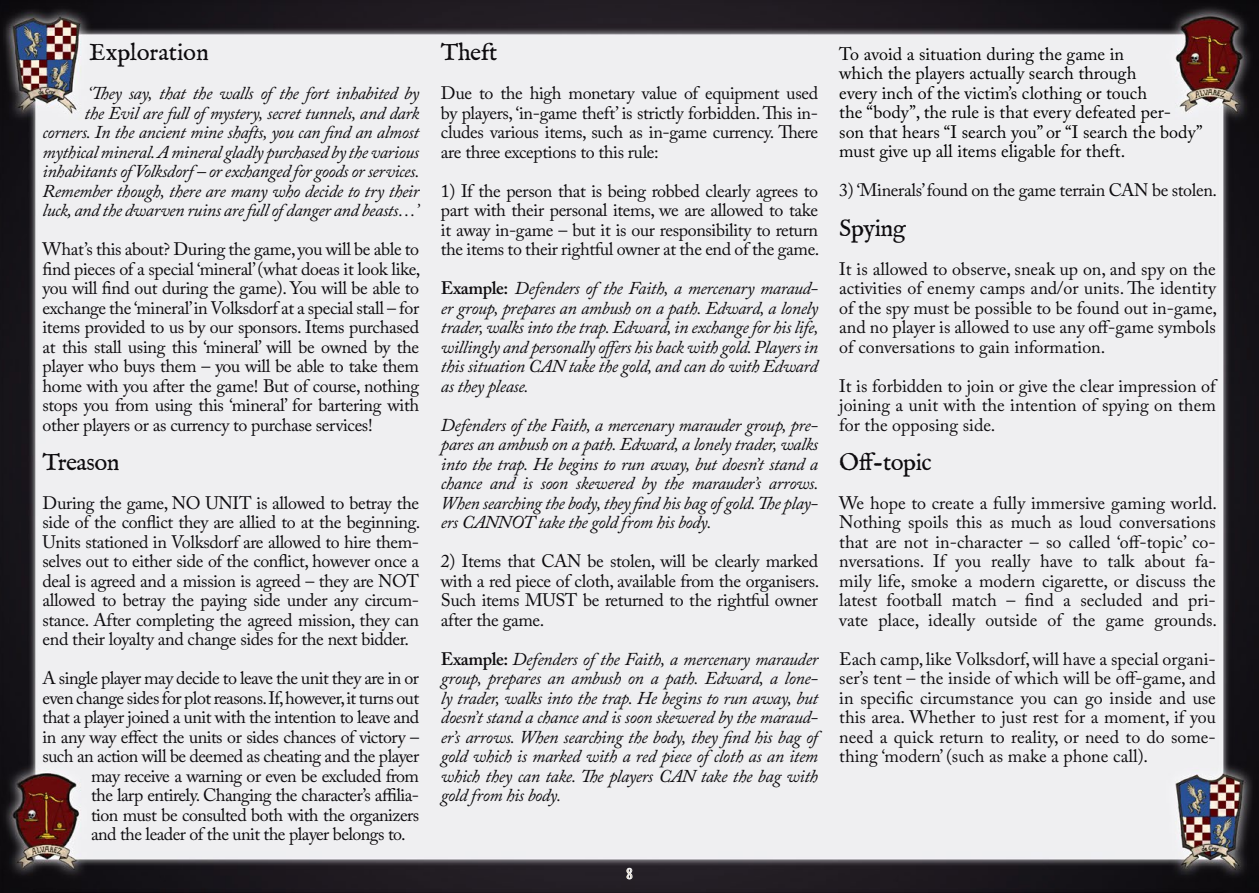
<style>
.page{position:relative;width:1259px;height:893px;background:#fff}
.page>*{position:absolute;margin:0;border:0;box-sizing:border-box;transform-origin:0 0}
.t1{font:24px "IM FELL English PRO Roman";letter-spacing:-.02em;color:#0d0b0e}
.t2{font:24px "IM FELL English PRO Roman";color:#0d0b0e}
.t3{font:18px/19.5px "Adobe Caslon Pro";letter-spacing:-.02em;color:#0d0b0e;text-align:justify}
.t4{font:italic 18px/19.5px "Adobe Caslon Pro";letter-spacing:-.02em;color:#0d0b0e;text-align:justify}
.t5{font:18px/19.5px "Adobe Caslon Pro";color:#000}
.t6{font:18px "IM FELL English PRO Roman";color:#f2dba5}
.s1{font-weight:600;font-style:normal}
</style>
<div class="page">
<img style="left:0;top:0;width:1259px;height:893px">
<svg style="left:626px;top:867px;width:7px;height:13px"></svg>
<h1 class="t2" style="left:89px;top:39px;width:121px">Exploration</h1>
<p class="t4" style="left:43px;top:83px;width:379px;text-align:right">‘They say, that the walls of the fort inhabited by<br>the Evil are full of mystery, secret tunnels, and dark corners. In the ancient mine shafts, you can find an almost mythical mineral. A mineral gladly purchased by the various inhabitants of Volksdorf – or exchanged for goods or services.<br>Remember though, there are many who decide to try their luck, and the dwarven ruins are full of danger and beasts…’</p>
<p class="t3" style="left:43px;top:239px;width:379px">What’s this about? During the game, you will be able to find pieces of a special ‘mineral’ (what doeas it look like, you will find out during the game). You will be able to exchange the ‘mineral’ in Volksdorf at a special stall – for items provided to us by our sponsors. Items purchased at this stall using this ‘mineral’ will be owned by the player who buys them – you will be able to take them home with you after the game! But of course, nothing stops you from using this ‘mineral’ for bartering with other players or as currency to purchase services!</p>
<h1 class="t1" style="left:43px;top:448px;width:79px">Treason</h1>
<p class="t3" style="left:43px;top:493px;width:379px">During the game, NO UNIT is allowed to betray the side of the conflict they are allied to at the beginning.<br>Units stationed in Volksdorf are allowed to hire them&shy;selves out to either side of the conflict, however once a deal is agreed and a mission is agreed – they are NOT allowed to betray the paying side under any circum&shy;stance. After completing the agreed mission, they can end their loyalty and change sides for the next bidder.</p>
<p class="t3" style="left:43px;top:668px;width:378px">A single player may decide to leave the unit they are in or</p>
<p class="t3" style="left:43px;top:688px;width:378px">even change sides for plot reasons. If, however, it turns out</p>
<p class="t3" style="left:43px;top:707px;width:378px">that a player joined a unit with the intention to leave and</p>
<p class="t3" style="left:43px;top:727px;width:378px">in any way effect the units or sides chances of victory –</p>
<p class="t3" style="left:43px;top:746px;width:378px">such an action will be deemed as cheating and the player</p>
<p class="t3" style="left:91px;top:766px;width:330px">may receive a warning or even be excluded from</p>
<p class="t3" style="left:91px;top:785px;width:330px">the larp entirely. Changing the character’s affilia-</p>
<p class="t3" style="left:91px;top:805px;width:330px">tion must be consulted both with the organizers</p>
<p class="t3" style="left:91px;top:824px;width:316px">and the leader of the unit the player belongs to.</p>
<h1 class="t1" style="left:441px;top:39px;width:58px">Theft</h1>
<p class="t3" style="left:441px;top:83px;width:379px">Due to the high monetary value of equipment used by players, ‘in-game theft’ is strictly forbidden. This in&shy;cludes various items, such as in-game currency. There are three exceptions to this rule:</p>
<p class="t3" style="left:441px;top:181px;width:380px">1) If the person that is being robbed clearly agrees to part with their personal items, we are allowed to take it away in-game – but it is our responsibility to return the items to their rightful owner at the end of the game.</p>
<p class="t4" style="left:441px;top:278px;width:379px"><span class="s1">Example:</span> Defenders of the Faith, a mercenary maraud&shy;er group, prepares an ambush on a path. Edward, a lonely trader, walks into the trap. Edward, in exchange for his life, willingly and personally offers his back with gold. Players in this situation CAN take the gold, and can do with Edward as they please.</p>
<p class="t4" style="left:441px;top:415px;width:379px">Defenders of the Faith, a mercenary marauder group, pre&shy;pares an ambush on a path. Edward, a lonely trader, walks into the trap. He begins to run away, but doesn’t stand a chance and is soon skewered by the marauder’s arrows.<br>When searching the body, they find his bag of gold. The play&shy;ers CANNOT take the gold from his body.</p>
<p class="t3" style="left:441px;top:551px;width:380px">2) Items that CAN be stolen, will be clearly marked with a red piece of cloth, available from the organisers.<br>Such items MUST be returned to the rightful owner after the game.</p>
<p class="t4" style="left:441px;top:649px;width:379px"><span class="s1">Example:</span> Defenders of the Faith, a mercenary marauder group, prepares an ambush on a path. Edward, a lone&shy;ly trader, walks into the trap. He begins to run away, but doesn’t stand a chance and is soon skewered by the maraud&shy;er’s arrows. When searching the body, they find his bag of gold which is marked with a red piece of cloth as an item which they can take. The players CAN take the bag with gold from his body.</p>
<p class="t5" style="left:839px;top:44px;width:365px">To avoid a situation during the game in<br>which the players actually search through<br>every inch of the victim’s clothing or touch<br>the “body”, the rule is that every defeated per-<br>son that hears “I search you” or “I search the body” must give up all items eligable for theft.</p>
<p class="t3" style="left:839px;top:180px;width:379px">3) ‘Minerals’ found on the game terrain CAN be stolen.</p>
<h1 class="t1" style="left:839px;top:214px;width:68px">Spying</h1>
<p class="t3" style="left:839px;top:259px;width:379px">It is allowed to observe, sneak up on, and spy on the activities of enemy camps and/or units. The identity of the spy must be possible to be found out in-game, and no player is allowed to use any off-game symbols of conversations to gain information.</p>
<p class="t3" style="left:839px;top:376px;width:378px">It is forbidden to join or give the clear impression of joining a unit with the intention of spying on them for the opposing side.</p>
<h1 class="t1" style="left:839px;top:448px;width:94px">Off-topic</h1>
<p class="t3" style="left:839px;top:493px;width:379px">We hope to create a fully immersive gaming world.<br>Nothing spoils this as much as loud conversations that are not in-character – so called ‘off-topic’ co&shy;nversations. If you really have to talk about fa&shy;mily life, smoke a modern cigarette, or discuss the latest football match – find a secluded and pri&shy;vate place, ideally outside of the game grounds.</p>
<p class="t3" style="left:839px;top:649px;width:378px">Each camp, like Volksdorf, will have a special organi&shy;ser’s tent – the inside of which will be off-game, and in specific circumstance you can go inside and use this area. Whether to just rest for a moment, if you need a quick return to reality, or need to do some&shy;thing ‘modern’ (such as make a phone call).</p>
<p class="t6" style="left:626px;top:863px;width:9px">8</p>
</div>
